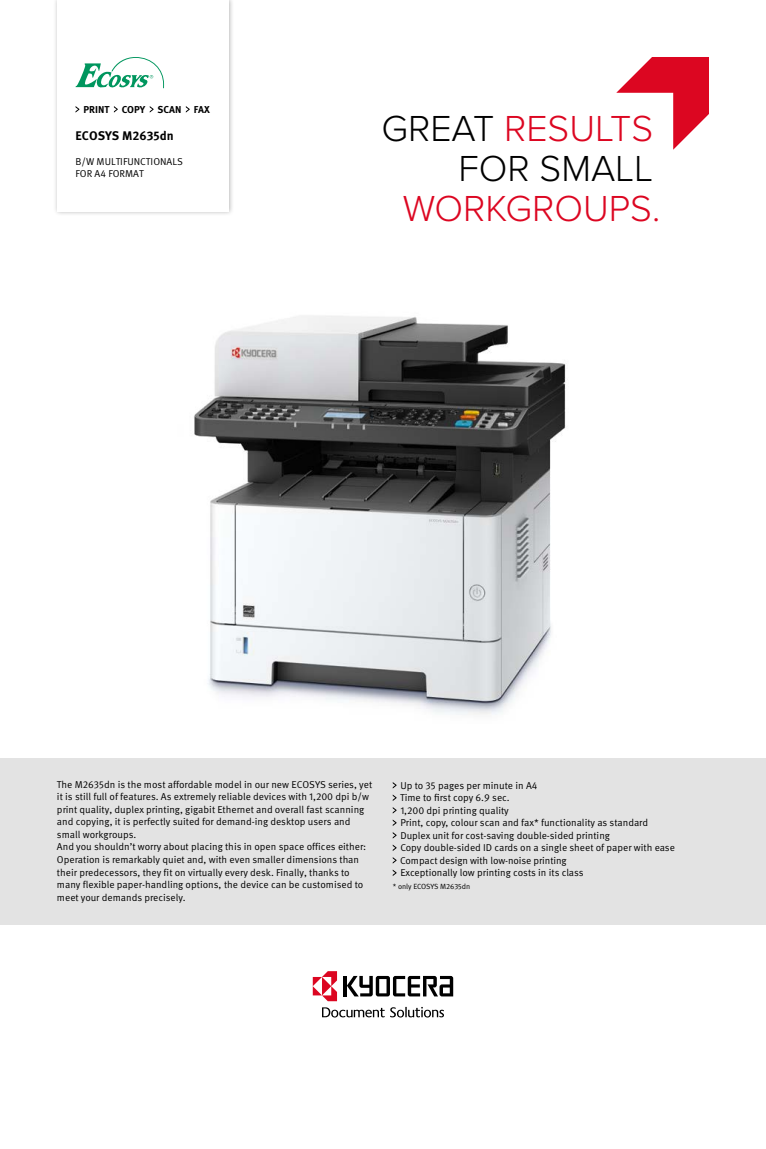
<style>
.page{position:relative;width:766px;height:1149px;background:#fff}
.page>*{position:absolute;margin:0;border:0;box-sizing:border-box;transform-origin:0 0}
.t1{font:300 37.5px/40px "Proxima Nova";color:#000;text-align:right}
.t2{font:300 37.5px "Proxima Nova";color:#dc0621}
.t3{font:700 12.5px "Meta Pro";color:#000}
.t4{font:10px/12.5px "Meta Pro Norm";color:#000}
.t5{font:700 10px "Meta Pro";color:#000}
.t6{font:7.5px "Meta Pro Norm";letter-spacing:-.005em;color:#000}
.s1{color:#dc0621}
</style>
<div class="page">
<div style="left:0;top:758px;width:765px;height:166px;background:#e3e3e3"></div>
<div style="left:53px;top:0;width:181px;height:216px;background:#000;opacity:.3"></div>
<div style="left:57px;top:0;width:171px;height:211px;background:#fff"></div>
<hr style="left:343px;top:975px;width:3px;height:21px;background:#000">
<svg style="left:347px;top:975px;width:106px;height:21px"></svg>
<svg style="left:313px;top:971px;width:24px;height:29px"></svg>
<svg style="left:390px;top:1006px;width:54px;height:11px"></svg>
<svg style="left:322px;top:1007px;width:62px;height:10px"></svg>
<svg style="left:75px;top:57px;width:89px;height:32px"></svg>
<svg style="left:616px;top:57px;width:92px;height:93px"></svg>
<svg style="left:392px;top:782px;width:4px;height:6px"></svg>
<svg style="left:392px;top:794px;width:4px;height:6px"></svg>
<svg style="left:392px;top:807px;width:4px;height:6px"></svg>
<svg style="left:392px;top:819px;width:4px;height:6px"></svg>
<svg style="left:392px;top:832px;width:4px;height:6px"></svg>
<svg style="left:392px;top:844px;width:4px;height:6px"></svg>
<svg style="left:392px;top:857px;width:4px;height:6px"></svg>
<svg style="left:392px;top:869px;width:4px;height:6px"></svg>
<svg style="left:75px;top:106px;width:4px;height:7px"></svg>
<svg style="left:114px;top:106px;width:4px;height:7px"></svg>
<svg style="left:150px;top:106px;width:3px;height:7px"></svg>
<svg style="left:186px;top:106px;width:4px;height:7px"></svg>
<img style="left:194px;top:316px;width:372px;height:399px">
<p class="t5" style="left:83px;top:101px;width:128px">PRINT COPY SCAN FAX</p>
<p class="t3" style="left:75px;top:126px;width:100px">ECOSYS M2635dn</p>
<p class="t4" style="left:75px;top:155px;width:109px;line-height:12.1px">B/W MULTIFUNCTIONALS<br>FOR A4 FORMAT</p>
<h1 class="t1" style="left:381px;top:109px;width:273px">GREAT <span class="s1">RESULTS<br></span>FOR SMALL</h1>
<h1 class="t2" style="left:402px;top:187px;width:259px">WORKGROUPS.</h1>
<p class="t4" style="left:57px;top:777px;width:316px">The M2635dn is the most affordable model in our new ECOSYS series, yet it is still full of features. As extremely reliable devices with 1,200 dpi b/w print quality, duplex printing, gigabit Ethernet and overall fast scanning and copying, it is perfectly suited for demand-ing desktop users and small workgroups.<br>And you shouldn’t worry about placing this in open space offices either:<br>Operation is remarkably quiet and, with even smaller dimensions than their predecessors, they fit on virtually every desk. Finally, thanks to many flexible paper-handling options, the device can be customised to meet your demands precisely.</p>
<p class="t4" style="left:400px;top:778px;width:276px">Up to 35 pages per minute in A4<br>Time to first copy 6.9 sec.<br>1,200 dpi printing quality<br>Print, copy, colour scan and fax* functionality as standard Duplex unit for cost-saving double-sided printing<br>Copy double-sided ID cards on a single sheet of paper with ease Compact design with low-noise printing<br>Exceptionally low printing costs in its class</p>
<p class="t6" style="left:392px;top:880px;width:79px">* only ECOSYS M2635dn</p>
</div>
